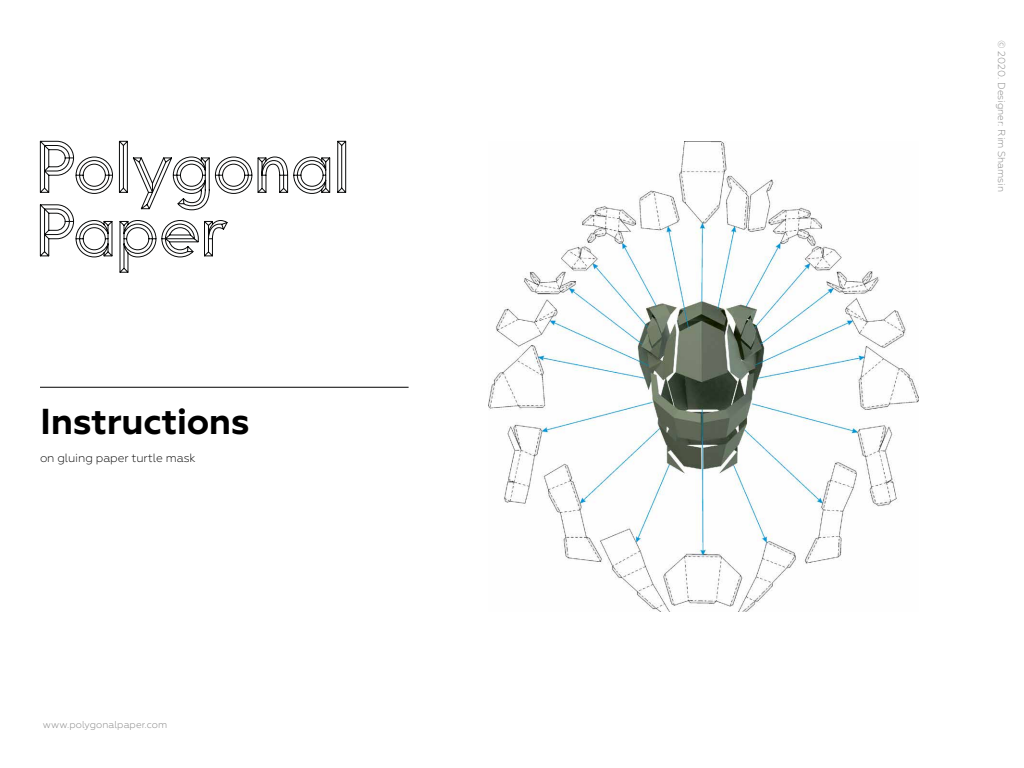
<style>
.page{position:relative;width:1024px;height:768px;background:#fff}
.page>*{position:absolute;margin:0;border:0;box-sizing:border-box;transform-origin:0 0}
.t1{font:700 36px "Geometria";letter-spacing:-.01em;color:#000}
.t2{font:300 12px "Geometria";letter-spacing:-.01em;color:#000}
.t3{font:300 10px "Geometria";letter-spacing:.005em;color:#808080}
</style>
<div class="page">
<svg style="left:39px;top:140px;width:308px;height:133px"></svg>
<hr style="left:40px;top:387px;width:369px;height:1px;background:#000">
<img style="left:489px;top:142px;width:430px;height:469px">
<h1 class="t1" style="left:40px;top:400px;width:211px">Instructions</h1>
<p class="t2" style="left:40px;top:451px;width:157px">on gluing paper turtle mask</p>
<p class="t3" style="left:43px;top:719px;width:126px">www.polygonalpaper.com</p>
<p class="t3" style="left:1008px;top:40px;width:153px;rotate:90deg">© 2020. Designer: Rim Shamsin</p>
</div>
